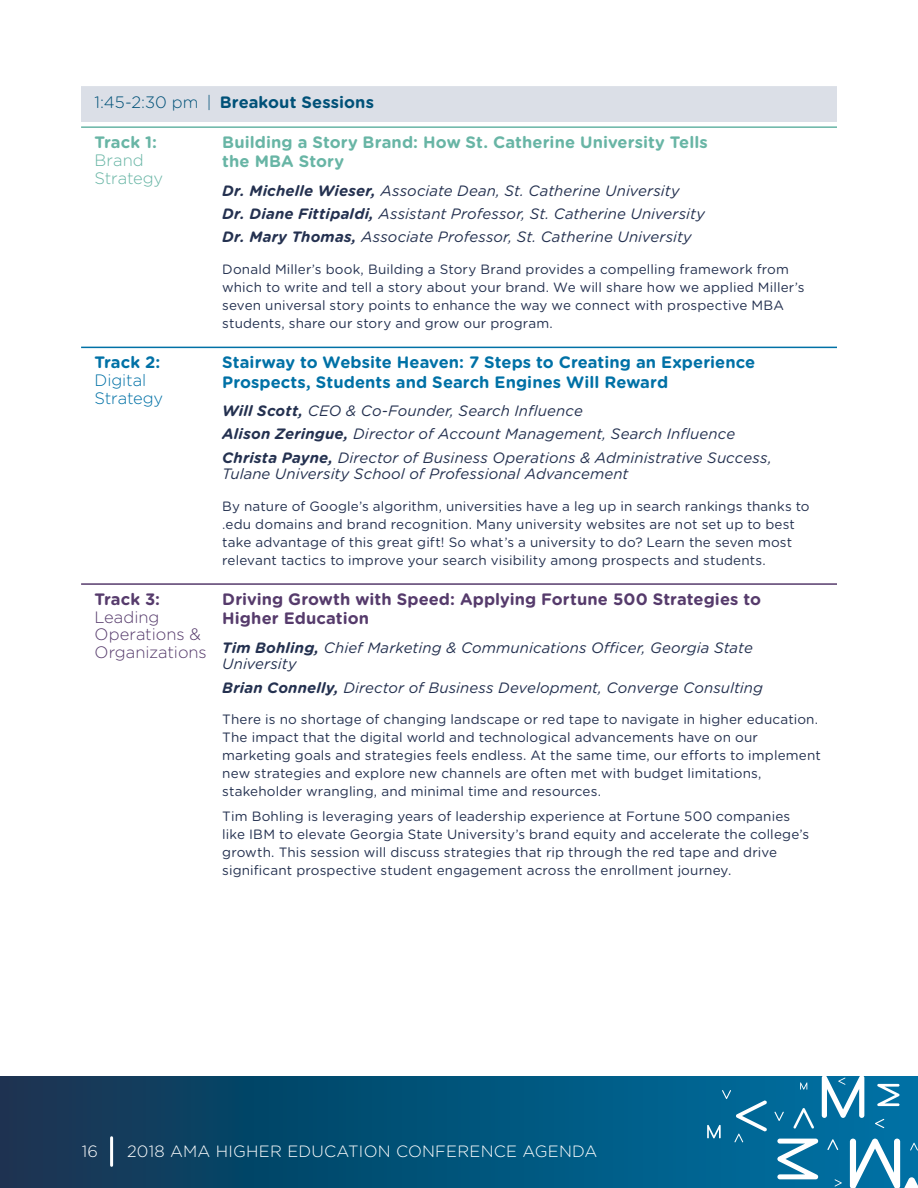
<style>
.page{position:relative;width:918px;height:1188px;background:#fff}
.page>*{position:absolute;margin:0;border:0;box-sizing:border-box;transform-origin:0 0}
.t1{font:700 16.5px/19.5px "Gotham Rounded";letter-spacing:.005em;color:#0071a6}
.t2{font:700 16.5px/19.5px "Gotham Rounded";letter-spacing:.005em;color:#563b6c}
.t3{font:700 16.5px/19.5px "Gotham Rounded";letter-spacing:.005em;color:#68b5a5}
.t4{font:300 16.5px/17.9px "Gotham Rounded";letter-spacing:-.005em;color:#563b6c}
.t5{font:700 16.5px "Gotham Rounded";letter-spacing:.005em;color:#005178}
.t6{font:300 16.5px/17.9px "Gotham Rounded";letter-spacing:-.005em;color:#0071a6}
.t7{font:300 16.5px/17.9px "Gotham Rounded";color:#68b5a5}
.t8{font:300 16.35px "Gotham Rounded";letter-spacing:.015em;color:#fff}
.t9{font:italic 15px/23.2px "Gotham Rounded";letter-spacing:.005em;color:#243150}
.t10{font:13.5px/18px "Gotham Rounded";letter-spacing:.01em;color:#243150}
.s1{font-weight:300}
.s2{font-weight:700}
</style>
<div class="page">
<div style="left:0;top:1077px;width:918px;height:111px;background:linear-gradient(to right,#113450,#0074a6)"></div>
<hr style="left:110px;top:1138px;width:3px;height:27px;background:#fff">
<svg style="left:875px;top:1119px;width:9px;height:9px"></svg>
<svg style="left:835px;top:1179px;width:7px;height:8px"></svg>
<svg style="left:774px;top:1112px;width:10px;height:9px"></svg>
<svg style="left:793px;top:1108px;width:21px;height:21px"></svg>
<svg style="left:827px;top:1139px;width:11px;height:11px"></svg>
<svg style="left:822px;top:1076px;width:42px;height:42px"></svg>
<svg style="left:800px;top:1082px;width:7px;height:8px"></svg>
<svg style="left:777px;top:1139px;width:41px;height:40px"></svg>
<svg style="left:877px;top:1084px;width:23px;height:22px"></svg>
<svg style="left:850px;top:1139px;width:68px;height:49px"></svg>
<svg style="left:707px;top:1090px;width:60px;height:52px;background:#1d77a1"></svg>
<div style="left:81px;top:81px;width:756px;height:40px;background:#dbdfe7"></div>
<div style="left:81px;top:80px;width:756px;height:6px;background:#fff"></div>
<hr style="left:81px;top:126px;width:756px;height:2px;background:#68b5a5">
<hr style="left:81px;top:347px;width:756px;height:1px;background:#0071a6">
<hr style="left:81px;top:583px;width:756px;height:2px;background:#563b6c">
<p class="t5" style="left:94px;top:90px;width:281px"><span class="s1">1:45-2:30 pm |</span> Breakout Sessions</p>
<p class="t3" style="left:94px;top:132px;width:64px">Track 1:</p>
<p class="t7" style="left:94px;top:150px;width:70px">Brand<br>Strategy</p>
<p class="t3" style="left:222px;top:132px;width:487px">Building a Story Brand: How St. Catherine University Tells the MBA Story</p>
<p class="t9" style="left:222px;top:178px;width:484px"><span class="s2">Dr. Michelle Wieser,</span> Associate Dean, St. Catherine University<br><span class="s2">Dr. Diane Fittipaldi,</span> Assistant Professor, St. Catherine University<br><span class="s2">Dr. Mary Thomas,</span> Associate Professor, St. Catherine University</p>
<p class="t10" style="left:222px;top:260px;width:584px">Donald Miller’s book, Building a Story Brand provides a compelling framework from which to write and tell a story about your brand. We will share how we applied Miller’s seven universal story points to enhance the way we connect with prospective MBA students, share our story and grow our program.</p>
<p class="t1" style="left:94px;top:352px;width:67px">Track 2:</p>
<p class="t6" style="left:94px;top:370px;width:70px">Digital<br>Strategy</p>
<p class="t2" style="left:94px;top:589px;width:67px">Track 3:</p>
<p class="t4" style="left:94px;top:607px;width:114px">Leading<br>Operations &amp;<br>Organizations</p>
<p class="t1" style="left:222px;top:352px;width:535px">Stairway to Website Heaven: 7 Steps to Creating an Experience<br>Prospects, Students and Search Engines Will Reward</p>
<p class="t9" style="left:222px;top:399px;width:551px"><span class="s2">Will Scott,</span> CEO &amp; Co-Founder, Search Influence<br><span class="s2">Alison Zeringue,</span> Director of Account Management, Search Influence<br><span class="s2">Christa Payne,</span> Director of Business Operations &amp; Administrative Success,</p>
<p class="t9" style="left:222px;top:462px;width:408px">Tulane University School of Professional Advancement</p>
<p class="t10" style="left:222px;top:496px;width:589px">By nature of Google’s algorithm, universities have a leg up in search rankings thanks to .edu domains and brand recognition. Many university websites are not set up to best take advantage of this great gift! So what’s a university to do? Learn the seven most relevant tactics to improve your search visibility among prospects and students.</p>
<p class="t2" style="left:222px;top:589px;width:540px">Driving Growth with Speed: Applying Fortune 500 Strategies to<br>Higher Education</p>
<p class="t9" style="left:222px;top:639px;width:532px;line-height:16.5px"><span class="s2">Tim Bohling,</span> Chief Marketing &amp; Communications Officer, Georgia State<br>University</p>
<p class="t9" style="left:222px;top:675px;width:542px"><span class="s2">Brian Connelly,</span> Director of Business Development, Converge Consulting</p>
<p class="t10" style="left:222px;top:710px;width:600px">There is no shortage of changing landscape or red tape to navigate in higher education.<br>The impact that the digital world and technological advancements have on our marketing goals and strategies feels endless. At the same time, our efforts to implement new strategies and explore new channels are often met with budget limitations, stakeholder wrangling, and minimal time and resources.</p>
<p class="t10" style="left:222px;top:806px;width:588px">Tim Bohling is leveraging years of leadership experience at Fortune 500 companies like IBM to elevate Georgia State University’s brand equity and accelerate the college’s growth. This session will discuss strategies that rip through the red tape and drive significant prospective student engagement across the enrollment journey.</p>
<p class="t8" style="left:82px;top:1140px;width:18px">16</p>
<p class="t8" style="left:127px;top:1140px;width:472px">2018 AMA HIGHER EDUCATION CONFERENCE AGENDA</p>
</div>
